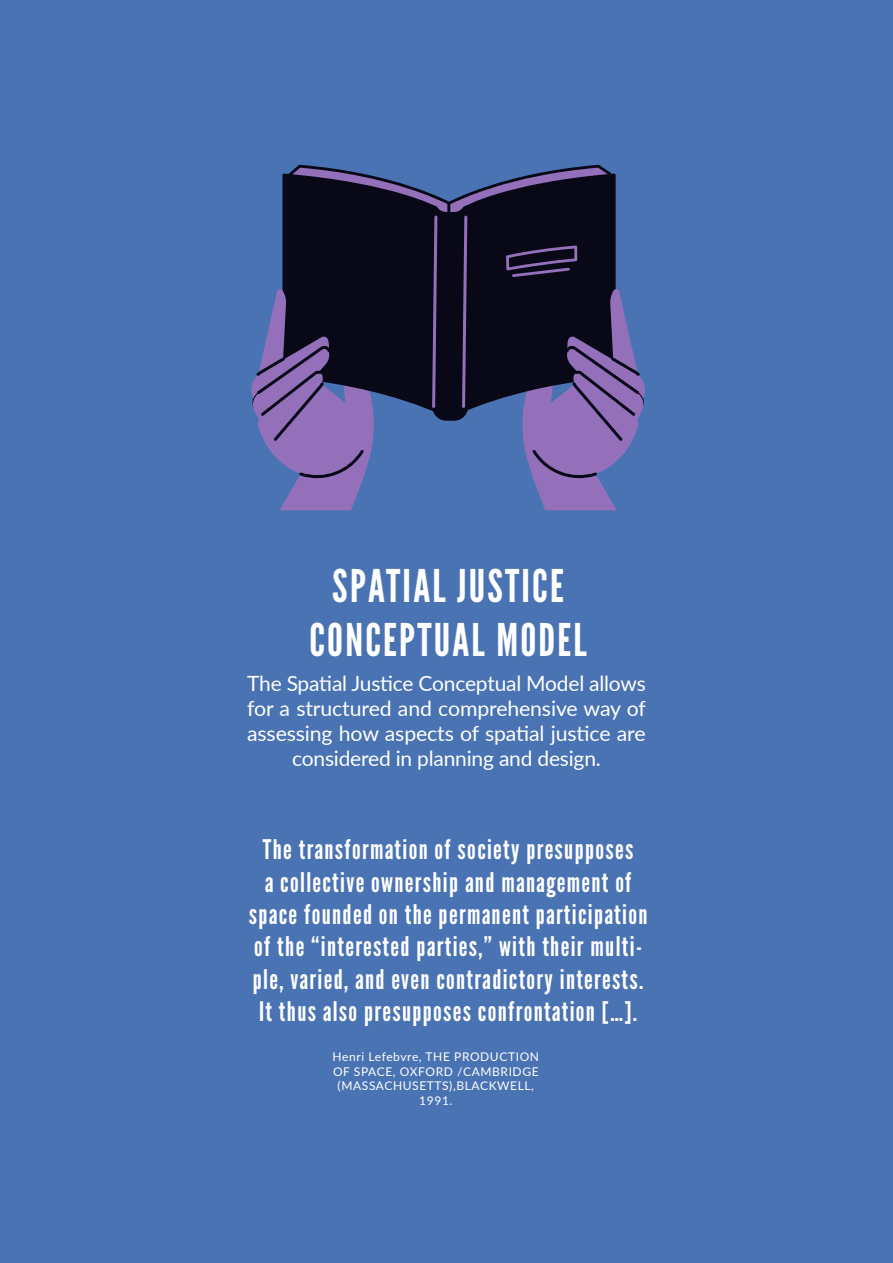
<style>
.page{position:relative;width:893px;height:1263px;background:#4a73b3}
.page>*{position:absolute;margin:0;border:0;box-sizing:border-box;transform-origin:0 0}
.Title_Book__Back_Cover{font:45px/54px "League Gothic";letter-spacing:.05em;color:#fff;text-align:center}
.Title_Book__Back_Cover-2{font:27px/32.4px "League Gothic";letter-spacing:.05em;color:#fff;text-align:center}
.Text__Back_Cover{font:21px/25.2px "Lato";letter-spacing:-.01em;color:#fff;text-align:center}
.Featured_Text__Back_Cover{font:12px/14.4px "Lato";letter-spacing:.05em;color:#fff;text-align:center}
</style>
<div class="page">
<svg style="left:251px;top:165px;width:394px;height:345px"></svg>
<p class="Title_Book__Back_Cover" style="left:309px;top:559px;width:279px">SPATIAL JUSTICE<br>CONCEPTUAL MODEL</p>
<p class="Text__Back_Cover" style="left:247px;top:669px;width:400px">The Spatial Justice Conceptual Model allows for a structured and comprehensive way of assessing how aspects of spatial justice are considered in planning and design.</p>
<p class="Title_Book__Back_Cover-2" style="left:249px;top:833px;width:400px">The transformation of society presupposes<br>a collective ownership and management of space founded on the permanent participation of the “interested parties,” with their multi&shy;ple, varied, and even contradictory interests.<br>It thus also presupposes confrontation […].</p>
<p class="Featured_Text__Back_Cover" style="left:333px;top:1049px;width:208px">Henri Lefebvre, THE PRODUCTION<br>OF SPACE, OXFORD /CAMBRIDGE (MASSACHUSETTS),BLACKWELL,<br>1991.</p>
</div>
